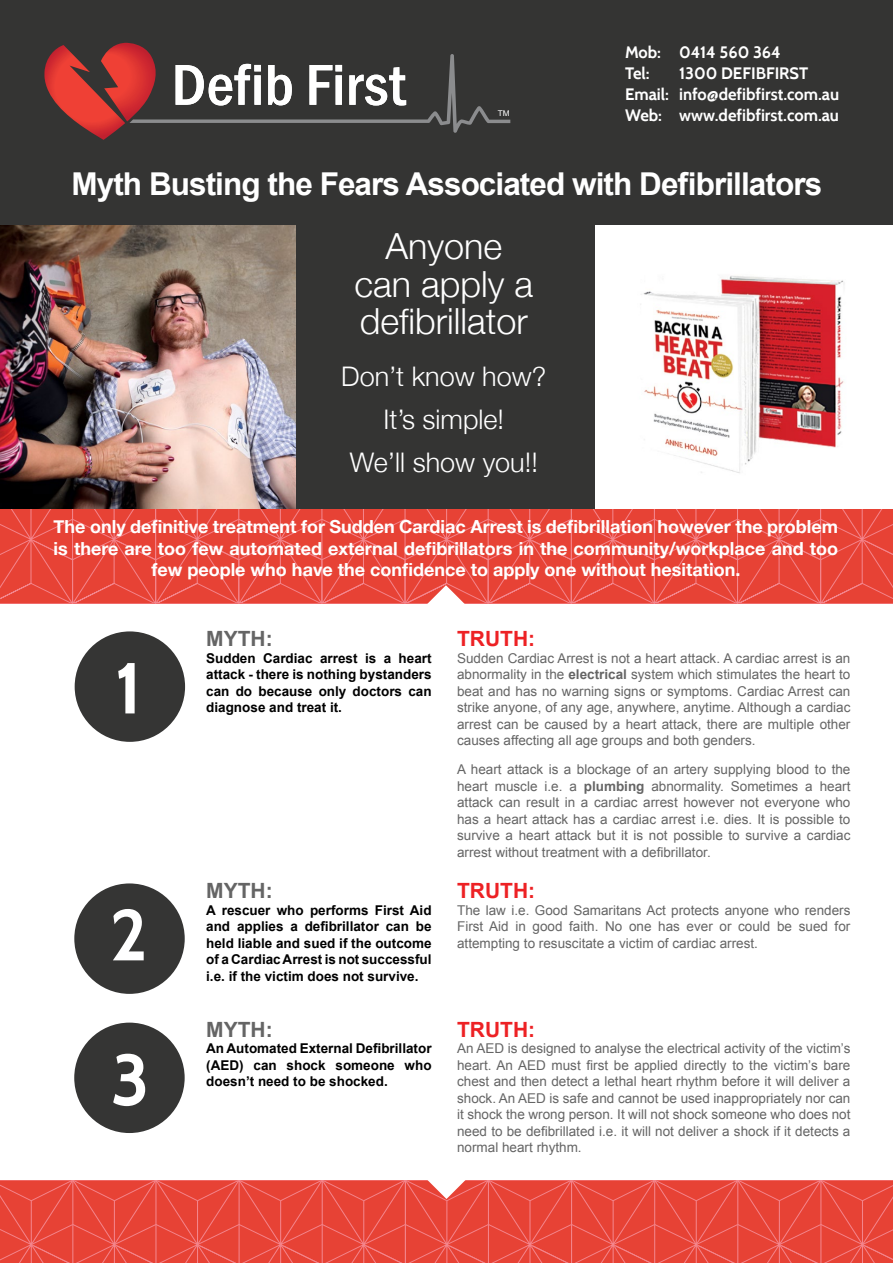
<style>
.page{position:relative;width:893px;height:1263px;background:#fff}
.page>*{position:absolute;margin:0;border:0;box-sizing:border-box;transform-origin:0 0}
.t1{font:700 72px/144.8px "Cabin";color:#fff}
.t2{font:300 36px/37.5px "Helvetica Neue";color:#fff;text-align:center}
.t3{font:700 31.5px "Arial";letter-spacing:-.03em;color:#fff}
.t4{font:300 27px/43px "Helvetica Neue";color:#fff;text-align:center}
.t5{font:700 21px "Arial";color:#ed2124}
.t6{font:700 21px "Arial";color:#656565}
.t7{font:700 18px/21.6px "Helvetica Neue";color:#fff;text-align:center}
.t8{font:700 16.5px/21px "Cabin";color:#fff}
.t9{font:13.5px/16.5px "Arial";color:#656565;text-align:justify}
.t10{font:700 13.5px/16.5px "Arial";color:#000;text-align:justify}
.t11{font:7.95px "Arial";color:#fff;scale:1.04 1}
.s1{font-weight:700}
</style>
<div class="page">
<svg style="left:0;top:509px;width:893px;height:94px;background:#e8473c"></svg>
<div style="left:0;top:0;width:893px;height:508px;background:#343433"></div>
<svg style="left:44px;top:43px;width:466px;height:97px"></svg>
<div style="left:75px;top:631px;width:110px;height:111px;background:#353534;border-radius:50%"></div>
<div style="left:74px;top:883px;width:111px;height:111px;background:#353534;border-radius:50%"></div>
<div style="left:74px;top:1022px;width:111px;height:111px;background:#353534;border-radius:50%"></div>
<svg style="left:0;top:1180px;width:893px;height:83px;background:#e8483d"></svg>
<img style="left:0;top:226px;width:295px;height:282px">
<svg style="left:427px;top:585px;width:38px;height:19px"></svg>
<svg style="left:403px;top:1180px;width:85px;height:83px;background:#e95147"></svg>
<div style="left:596px;top:225px;width:297px;height:283px;background:#fff"></div>
<img style="left:640px;top:275px;width:205px;height:198px">
<p class="t11" style="left:498px;top:108px;width:13px">TM</p>
<p class="t8" style="left:625px;top:42px;width:157px">Mob: 0414 560 364<br>Tel:</p>
<p class="t8" style="left:625px;top:63px;width:216px;text-indent:54px">1300 DEFIBFIRST<br>Email: info@defibfirst.com.au<br>Web: www.defibfirst.com.au</p>
<h3 class="t3" style="left:72px;top:162px;width:752px">Myth Busting the Fears Associated with Defibrillators</h3>
<h2 class="t2" style="left:354px;top:227px;width:180px">Anyone can apply a defibrillator</h2>
<h3 class="t4" style="left:341px;top:354px;width:207px">Don’t know how?<br>It’s simple!<br>We’ll show you!!</h3>
<p class="t7" style="left:54px;top:515px;width:786px">The only definitive treatment for Sudden Cardiac Arrest is defibrillation however the problem is there are too few automated external defibrillators in the community/workplace and too few people who have the confidence to apply one without hesitation.</p>
<h1 class="t1" style="left:115px;top:616px;width:28px">1</h1>
<h1 class="t1" style="left:110px;top:862px;width:41px">2<br>3</h1>
<h3 class="t6" style="left:206px;top:624px;width:68px">MYTH:</h3>
<p class="t10" style="left:206px;top:650px;width:227px">Sudden Cardiac arrest is a heart attack - there is nothing bystanders can do because only doctors can diagnose and treat it.</p>
<h3 class="t6" style="left:206px;top:876px;width:68px">MYTH:</h3>
<p class="t10" style="left:206px;top:902px;width:227px">A rescuer who performs First Aid and applies a defibrillator can be held liable and sued if the outcome of a Cardiac Arrest is not successful i.e. if the victim does not survive.</p>
<h3 class="t6" style="left:206px;top:1015px;width:68px">MYTH:</h3>
<p class="t10" style="left:206px;top:1040px;width:227px">An Automated External Defibrillator (AED) can shock someone who doesn’t need to be shocked.</p>
<h3 class="t5" style="left:457px;top:624px;width:80px">TRUTH:</h3>
<p class="t9" style="left:457px;top:649px;width:395px">Sudden Cardiac Arrest is not a heart attack. A cardiac arrest is an abnormality in the <span class="s1">electrical</span> system which stimulates the heart to beat and has no warning signs or symptoms. Cardiac Arrest can strike anyone, of any age, anywhere, anytime. Although a cardiac arrest can be caused by a heart attack, there are multiple other causes affecting all age groups and both genders.</p>
<p class="t9" style="left:457px;top:761px;width:395px">A heart attack is a blockage of an artery supplying blood to the heart muscle i.e. a <span class="s1">plumbing</span> abnormality. Sometimes a heart attack can result in a cardiac arrest however not everyone who has a heart attack has a cardiac arrest i.e. dies. It is possible to survive a heart attack but it is not possible to survive a cardiac arrest without treatment with a defibrillator.</p>
<h3 class="t5" style="left:457px;top:876px;width:80px">TRUTH:</h3>
<p class="t9" style="left:457px;top:902px;width:395px">The law i.e. Good Samaritans Act protects anyone who renders First Aid in good faith. No one has ever or could be sued for attempting to resuscitate a victim of cardiac arrest.</p>
<h3 class="t5" style="left:457px;top:1015px;width:80px">TRUTH:</h3>
<p class="t9" style="left:457px;top:1040px;width:395px">An AED is designed to analyse the electrical activity of the victim’s heart. An AED must first be applied directly to the victim’s bare chest and then detect a lethal heart rhythm before it will deliver a shock. An AED is safe and cannot be used inappropriately nor can it shock the wrong person. It will not shock someone who does not need to be defibrillated i.e. it will not deliver a shock if it detects a normal heart rhythm.</p>
</div>
